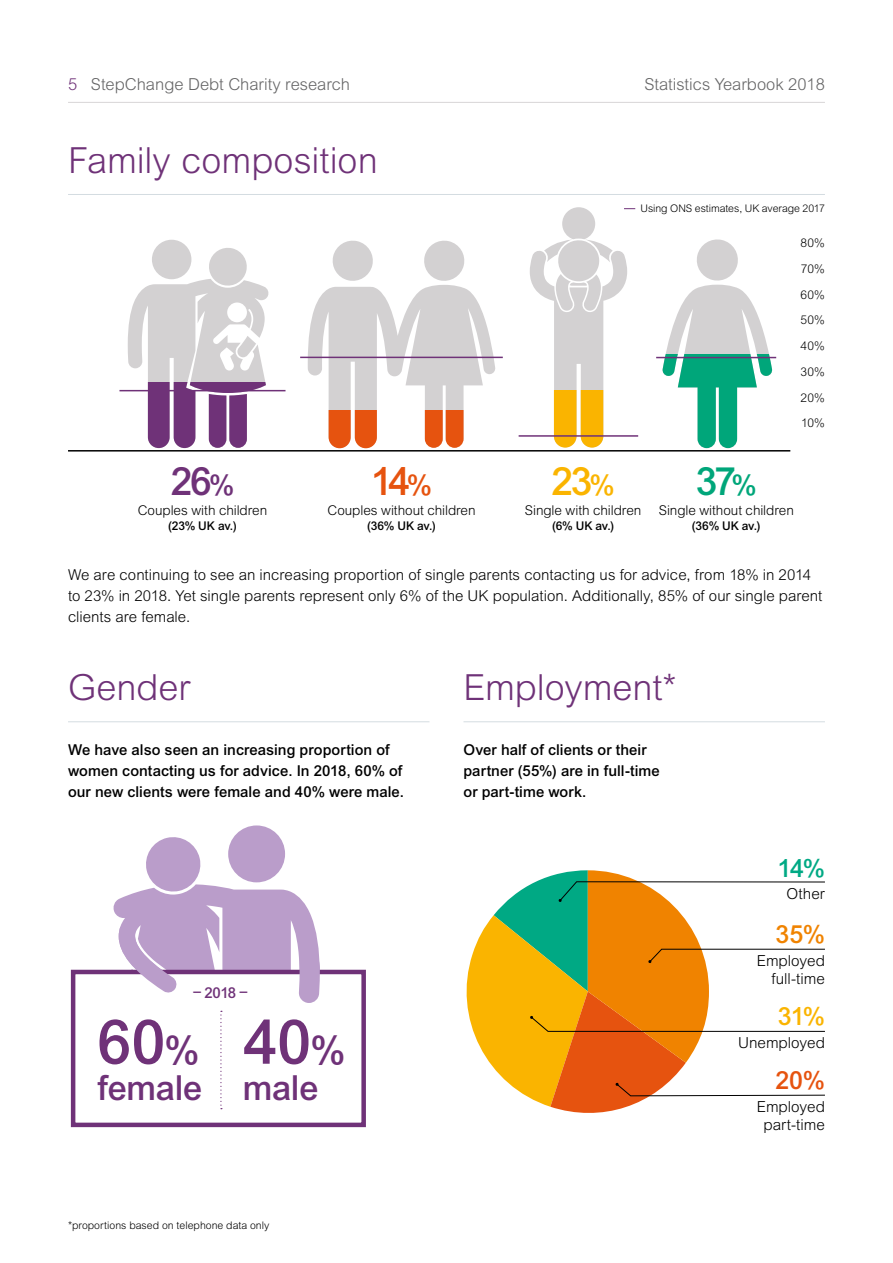
<style>
.page{position:relative;width:893px;height:1263px;background:#fff}
.page>*{position:absolute;margin:0;border:0;box-sizing:border-box;transform-origin:0 0}
.t1{font:500 61.65px "Arial";color:#6f3278}
.t2{font:500 39px "Arial";color:#6f3278}
.t3{font:500 39px "Arial";color:#00a67a}
.t4{font:500 39px "Arial";color:#e6530f}
.t5{font:500 39px "Arial";color:#fab400}
.t6{font:300 36px "Arial";color:#6f3278}
.t7{font:500 34.5px "Arial";letter-spacing:-.005em;color:#6f3278}
.t8{font:500 25.05px "Arial";color:#f08300}
.t9{font:500 25.05px "Arial";color:#e6530f}
.t10{font:500 25.05px "Arial";color:#fab400}
.t11{font:500 25.05px "Arial";color:#00a984}
.t12{font:300 16.5px "Arial";color:#646465}
.t13{font:300 15.15px/18.5px "Arial";color:#000;text-align:right}
.t14{font:300 15px/21px "Arial";color:#000}
.t15{font:500 15px/21px "Arial";letter-spacing:.005em;color:#000}
.t16{font:500 15px "Arial";color:#6f3278}
.t17{font:300 13.5px "Arial";letter-spacing:-.005em;color:#000}
.t18{font:500 12px "Arial";color:#000}
.t19{font:300 12px/25.7px "Arial";letter-spacing:.025em;color:#000;text-align:justify}
.t20{font:300 10.5px "Arial";color:#000}
.s1{color:#6f3278}
.s2{font-size:28.5px}
.s3{font-size:39.45px}
</style>
<div class="page">
<hr style="left:68px;top:102px;width:757px;height:1px;background:#dcdadb">
<hr style="left:68px;top:194px;width:757px;height:1px;background:#d4dce1">
<hr style="left:463px;top:721px;width:362px;height:1px;background:#d4dce1">
<svg style="left:466px;top:870px;width:359px;height:243px"></svg>
<div style="left:228px;top:825px;width:57px;height:57px;background:#ba9dca;border-radius:50%"></div>
<svg style="left:146px;top:837px;width:55px;height:47px"></svg>
<svg style="left:113px;top:884px;width:202px;height:42px;fill:#ba9dca"></svg>
<svg style="left:70px;top:969px;width:296px;height:159px;background:#926398"></svg>
<svg style="left:73px;top:926px;width:291px;height:199px"></svg>
<hr style="left:68px;top:721px;width:361px;height:1px;background:#d4dce1">
<hr style="left:300px;top:357px;width:203px;height:1px;background:#6f3278">
<svg style="left:128px;top:240px;width:141px;height:208px"></svg>
<hr style="left:119px;top:390px;width:166px;height:1px;background:#6f3278">
<svg style="left:308px;top:240px;width:188px;height:208px"></svg>
<svg style="left:530px;top:207px;width:105px;height:241px"></svg>
<hr style="left:519px;top:435px;width:119px;height:2px;background:#6f3278">
<svg style="left:662px;top:239px;width:111px;height:209px"></svg>
<hr style="left:656px;top:357px;width:120px;height:1px;background:#6f3278">
<hr style="left:68px;top:450px;width:722px;height:1px;background:#000">
<p class="t12" style="left:68px;top:74px;width:284px"><span class="s1">5</span> StepChange Debt Charity research</p>
<p class="t12" style="left:644px;top:74px;width:182px">Statistics Yearbook 2018</p>
<h3 class="t6" style="left:68px;top:140px;width:311px">Family composition</h3>
<h2 class="t2" style="left:171px;top:458px;width:65px">26<span class="s2">%</span></h2>
<p class="t17" style="left:138px;top:503px;width:131px">Couples with children</p>
<p class="t18" style="left:168px;top:519px;width:70px">(23% UK av.)</p>
<h2 class="t4" style="left:371px;top:458px;width:63px">14<span class="s2">%</span></h2>
<p class="t17" style="left:327px;top:503px;width:150px">Couples without children</p>
<p class="t18" style="left:367px;top:519px;width:70px">(36% UK av.)</p>
<p class="t20" style="left:640px;top:202px;width:186px">Using ONS estimates, UK average 2017</p>
<h2 class="t5" style="left:552px;top:458px;width:65px">23<span class="s2">%</span></h2>
<p class="t17" style="left:525px;top:503px;width:118px">Single with children</p>
<p class="t18" style="left:552px;top:519px;width:64px">(6% UK av.)</p>
<p class="t19" style="left:800px;top:230px;width:26px">80% 70% 60% 50% 40% 30% 20% 10%</p>
<h2 class="t3" style="left:696px;top:458px;width:62px">37<span class="s2">%</span></h2>
<p class="t17" style="left:659px;top:503px;width:137px">Single without children</p>
<p class="t18" style="left:692px;top:519px;width:70px">(36% UK av.)</p>
<p class="t14" style="left:68px;top:564px;width:756px">We are continuing to see an increasing proportion of single parents contacting us for advice, from 18% in 2014 to 23% in 2018. Yet single parents represent only 6% of the UK population. Additionally, 85% of our single parent clients are female.</p>
<h3 class="t6" style="left:68px;top:667px;width:124px">Gender</h3>
<p class="t15" style="left:68px;top:739px;width:338px">We have also seen an increasing proportion of women contacting us for advice. In 2018, 60% of our new clients were female and 40% were male.</p>
<h3 class="t6" style="left:463px;top:667px;width:214px">Employment*</h3>
<p class="t15" style="left:463px;top:739px;width:198px">Over half of clients or their partner (55%) are in full-time or part-time work.</p>
<p class="t16" style="left:193px;top:983px;width:55px">– 2018 –</p>
<h1 class="t1" style="left:97px;top:1006px;width:104px">60<span class="s3">%</span></h1>
<h3 class="t7" style="left:97px;top:1068px;width:106px">female</h3>
<h1 class="t1" style="left:243px;top:1006px;width:104px">40<span class="s3">%</span></h1>
<h3 class="t7" style="left:243px;top:1068px;width:77px">male</h3>
<p class="t20" style="left:68px;top:1219px;width:203px">*proportions based on telephone data only</p>
<h3 class="t11" style="left:777px;top:853px;width:49px">14%</h3>
<p class="t13" style="left:786px;top:885px;width:40px">Other</p>
<h3 class="t8" style="left:775px;top:919px;width:51px">35%</h3>
<p class="t13" style="left:757px;top:951px;width:70px">Employed full-time</p>
<h3 class="t10" style="left:778px;top:1001px;width:49px">31%</h3>
<p class="t13" style="left:738px;top:1033px;width:88px">Unemployed</p>
<h3 class="t9" style="left:775px;top:1065px;width:51px">20%</h3>
<p class="t13" style="left:757px;top:1097px;width:70px;text-align:center">Employed part-time</p>
</div>
